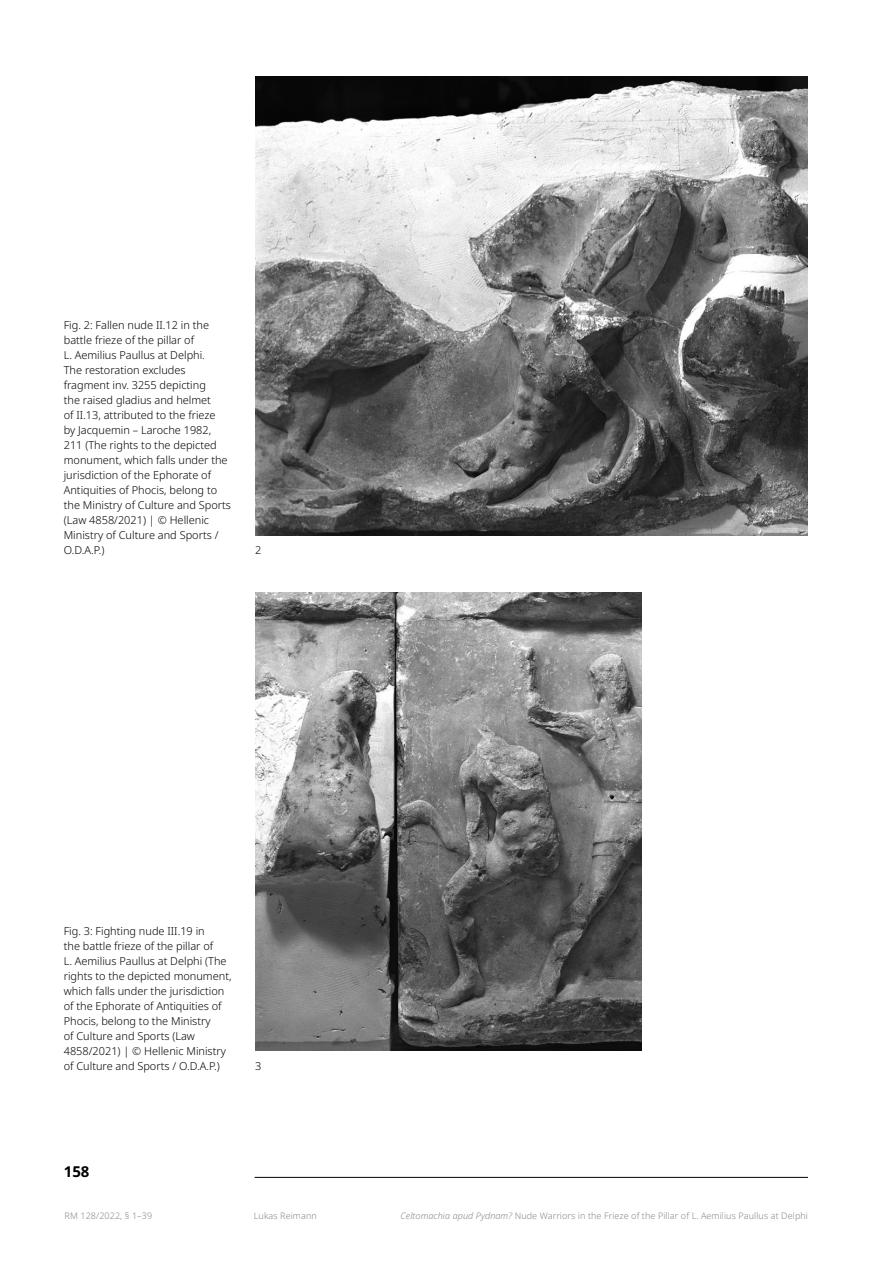
<style>
.page{position:relative;width:893px;height:1263px;background:#fff}
.page>*{position:absolute;margin:0;border:0;box-sizing:border-box;transform-origin:0 0}
.t1{font:700 15px "Noto Sans";color:#000}
.t2{font:300 10.95px/15px "Noto Sans";color:#000}
.t3{font:300 9px "Noto Sans";letter-spacing:.01em;color:#878787}
.s1{font-style:italic}
</style>
<div class="page">
<hr style="left:255px;top:1177px;width:553px;height:1px;background:#000">
<img style="left:255px;top:592px;width:387px;height:459px">
<img style="left:255px;top:76px;width:553px;height:459px">
<p class="t2" style="left:64px;top:318px;width:169px">Fig. 2: Fallen nude II.12 in the battle frieze of the pillar of<br>L. Aemilius Paullus at Delphi.<br>The restoration excludes fragment inv. 3255 depicting<br>the raised gladius and helmet<br>of II.13, attributed to the frieze<br>by Jacquemin – Laroche 1982,<br>211 (The rights to the depicted monument, which falls under the jurisdiction of the Ephorate of<br>Antiquities of Phocis, belong to the Ministry of Culture and Sports (Law 4858/2021) | © Hellenic<br>Ministry of Culture and Sports /<br>O.D.A.P.)</p>
<p class="t2" style="left:255px;top:543px;width:8px">2</p>
<p class="t2" style="left:64px;top:923px;width:169px">Fig. 3: Fighting nude III.19 in<br>the battle frieze of the pillar of<br>L. Aemilius Paullus at Delphi (The rights to the depicted monument, which falls under the jurisdiction of the Ephorate of Antiquities of<br>Phocis, belong to the Ministry<br>of Culture and Sports (Law<br>4858/2021) | © Hellenic Ministry of Culture and Sports / O.D.A.P.)</p>
<p class="t2" style="left:255px;top:1059px;width:8px">3</p>
<h1 class="t1" style="left:64px;top:1161px;width:27px">158</h1>
<p class="t3" style="left:65px;top:1209px;width:89px">RM 128/2022, § 1–39</p>
<p class="t3" style="left:254px;top:1209px;width:64px">Lukas Reimann</p>
<p class="t3" style="left:400px;top:1209px;width:409px"><span class="s1">Celtomachia apud Pydnam?</span> Nude Warriors in the Frieze of the Pillar of L. Aemilius Paullus at Delphi</p>
</div>
